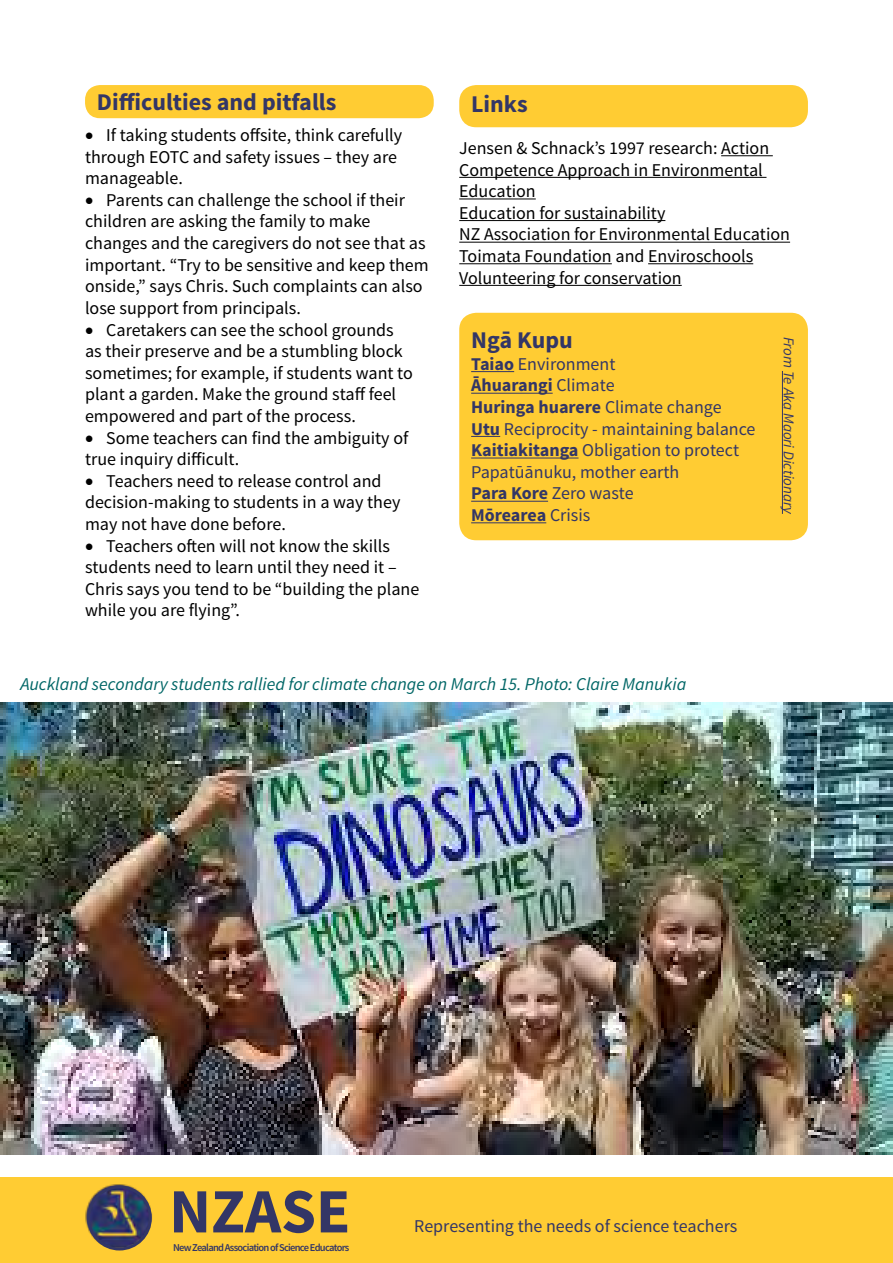
<style>
.page{position:relative;width:893px;height:1263px;background:#fff}
.page>*{position:absolute;margin:0;border:0;box-sizing:border-box;transform-origin:0 0}
.t1{font:700 63px "Source Sans Pro";color:#333666}
.t2{font:700 24px "Source Sans Pro";color:#333666}
.t3{font:18px/21.6px "Source Sans Pro";color:#000}
.t4{font:18px/21.6px "Source Sans Pro";color:#333666}
.t5{font:italic 18px "Source Sans Pro";color:#066}
.t6{font:700 18px "Source Sans Pro";color:#333666}
._10pt_italic{font:italic 15px "Source Sans Pro";color:#333666}
.t7{font:600 10.5px "Source Sans Pro";letter-spacing:-.07em;color:#333666}
.s1{font-weight:700}
.s2{font-weight:400}
</style>
<div class="page">
<div style="left:0;top:1178px;width:893px;height:85px;background:#fc3"></div>
<img style="left:82px;top:1177px;width:78px;height:73px">
<div style="left:87px;top:1185px;width:65px;height:65px;border:3px solid #333666;border-radius:50%"></div>
<div style="left:459px;top:85px;width:349px;height:42px;background:#fc3;border-radius:17px"></div>
<hr style="left:721px;top:155px;width:52px;height:1px;background:#000">
<hr style="left:459px;top:177px;width:307px;height:1px;background:#000">
<hr style="left:459px;top:198px;width:77px;height:1px;background:#000">
<hr style="left:459px;top:220px;width:206px;height:1px;background:#000">
<hr style="left:459px;top:242px;width:331px;height:1px;background:#000">
<hr style="left:459px;top:263px;width:153px;height:1px;background:#000">
<hr style="left:648px;top:263px;width:105px;height:1px;background:#000">
<hr style="left:459px;top:285px;width:223px;height:1px;background:#000">
<div style="left:459px;top:313px;width:349px;height:227px;background:#fc3;border-radius:17px"></div>
<hr style="left:471px;top:371px;width:43px;height:1px;background:#333666">
<hr style="left:471px;top:393px;width:82px;height:1px;background:#333666">
<svg style="left:471px;top:436px;width:29px;height:1px"></svg>
<hr style="left:471px;top:458px;width:108px;height:1px;background:#333666">
<hr style="left:471px;top:501px;width:77px;height:1px;background:#333666">
<hr style="left:471px;top:522px;width:75px;height:1px;background:#333666">
<img style="left:0;top:702px;width:893px;height:452px">
<hr style="left:782px;top:371px;width:1px;height:143px;background:#333666">
<div style="left:85px;top:85px;width:349px;height:33px;background:#fc3;border-radius:15px"></div>
<p class="t2" style="left:97px;top:86px;width:241px">Difficulties and pitfalls</p>
<p class="t3" style="left:85px;top:125px;width:319px">• If taking students offsite, think carefully through EOTC and safety issues – they are manageable.</p>
<p class="t3" style="left:85px;top:189px;width:345px">• Parents can challenge the school if their children are asking the family to make changes and the caregivers do not see that as important. “Try to be sensitive and keep them onside,” says Chris. Such complaints can also lose support from principals.</p>
<p class="t3" style="left:85px;top:319px;width:329px">• Caretakers can see the school grounds as their preserve and be a stumbling block sometimes; for example, if students want to plant a garden. Make the ground staff feel empowered and part of the process.</p>
<p class="t3" style="left:85px;top:427px;width:325px">• Some teachers can find the ambiguity of true inquiry difficult.</p>
<p class="t3" style="left:85px;top:470px;width:317px">• Teachers need to release control and decision-making to students in a way they may not have done before.</p>
<p class="t3" style="left:85px;top:535px;width:336px">• Teachers often will not know the skills students need to learn until they need it – Chris says you tend to be “building the plane while you are flying”.</p>
<p class="t2" style="left:471px;top:88px;width:58px">Links</p>
<p class="t3" style="left:459px;top:137px;width:311px">Jensen &amp; Schnack’s 1997 research: Action<br>Competence Approach in Environmental<br>Education</p>
<p class="t3" style="left:459px;top:202px;width:208px">Education for sustainability</p>
<p class="t3" style="left:459px;top:224px;width:332px">NZ Association for Environmental Education</p>
<p class="t3" style="left:459px;top:245px;width:295px">Toimata Foundation and Enviroschools</p>
<p class="t3" style="left:459px;top:267px;width:224px">Volunteering for conservation</p>
<p class="t2" style="left:471px;top:325px;width:103px">Ngā Kupu</p>
<p class="t4" style="left:471px;top:353px;width:146px"><span class="s1">Taiao</span> Environment</p>
<p class="t6" style="left:471px;top:374px;width:145px">Āhuarangi <span class="s2">Climate</span></p>
<p class="t6" style="left:471px;top:395px;width:252px">Huringa huarere <span class="s2">Climate change</span></p>
<p class="t4" style="left:471px;top:418px;width:286px"><span class="s1">Utu</span> Reciprocity - maintaining balance</p>
<p class="t4" style="left:471px;top:440px;width:269px"><span class="s1">Kaitiakitanga</span> Obligation to protect<br>Papatūānuku, mother earth</p>
<p class="t4" style="left:471px;top:483px;width:164px"><span class="s1">Para Kore</span> Zero waste</p>
<p class="t6" style="left:471px;top:503px;width:121px">Mōrearea <span class="s2">Crisis</span></p>
<p class="_10pt_italic" style="left:798px;top:337px;width:180px;rotate:90deg">From Te Aka Maori Dictionary</p>
<p class="t5" style="left:20px;top:673px;width:667px">Auckland secondary students rallied for climate change on March 15. Photo: Claire Manukia</p>
<h1 class="t1" style="left:169px;top:1171px;width:183px">NZASE</h1>
<p class="t7" style="left:173px;top:1241px;width:178px">New Zealand Association of Science Educators</p>
<p class="t4" style="left:414px;top:1215px;width:325px">Representing the needs of science teachers</p>
</div>
